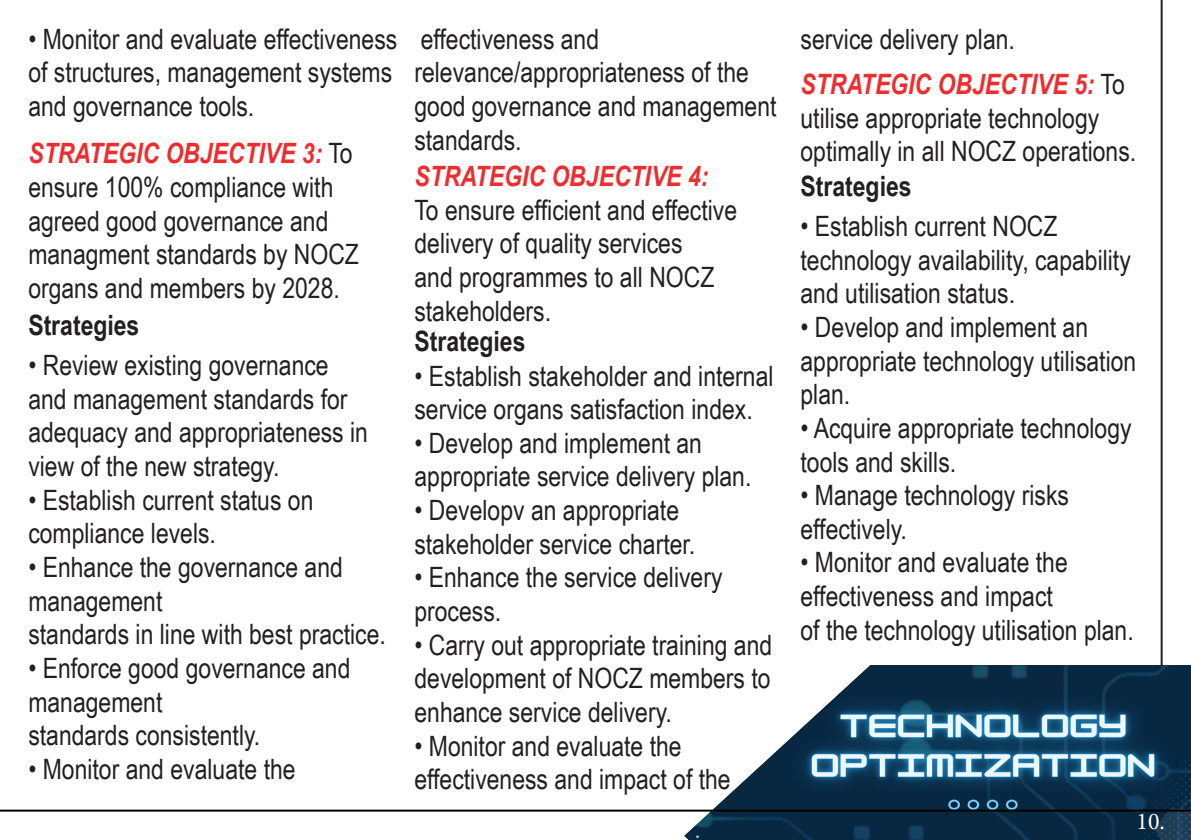
<style>
.page{position:relative;width:1191px;height:840px;background:#fff}
.page>*{position:absolute;margin:0;border:0;box-sizing:border-box;transform-origin:0 0}
.t1{font:28px/33.6px "Arial Narrow";color:#231f20}
.t2{font:700 28px "Arial Narrow";color:#231f20}
.t3{font:24px "Minion Pro";color:#fff}
.s1{font-weight:700;font-style:italic;color:#ee2d2e}
</style>
<div class="page">
<hr style="left:1160px;top:0;width:2px;height:839px;background:#231f20">
<img style="left:684px;top:664px;width:507px;height:175px">
<hr style="left:0;top:809px;width:1191px;height:2px;background:#000">
<p class="t1" style="left:28px;top:21px;width:370px">• Monitor and evaluate effectiveness of structures, management systems and governance tools.</p>
<p class="t1" style="left:28px;top:135px;width:332px"><span class="s1">STRATEGIC OBJECTIVE 3:</span> To ensure 100% compliance with agreed good governance and managment standards by NOCZ organs and members by 2028.</p>
<p class="t2" style="left:28px;top:304px;width:113px">Strategies</p>
<p class="t1" style="left:28px;top:347px;width:341px">• Review existing governance and management standards for adequacy and appropriateness in view of the new strategy.</p>
<p class="t1" style="left:28px;top:481px;width:286px">• Establish current status on compliance levels.</p>
<p class="t1" style="left:28px;top:549px;width:316px">• Enhance the governance and management</p>
<p class="t1" style="left:28px;top:616px;width:359px">standards in line with best practice.</p>
<p class="t1" style="left:28px;top:649px;width:324px">• Enforce good governance and management</p>
<p class="t1" style="left:28px;top:717px;width:233px">standards consistently.</p>
<p class="t1" style="left:28px;top:750px;width:269px">• Monitor and evaluate the</p>
<p class="t1" style="left:421px;top:21px;width:180px">effectiveness and</p>
<p class="t1" style="left:414px;top:55px;width:363px">relevance/appropriateness of the good governance and management standards.</p>
<p class="t1" style="left:414px;top:158px;width:324px"><span class="s1">STRATEGIC OBJECTIVE 4:<br></span>To ensure efficient and effective delivery of quality services<br>and programmes to all NOCZ stakeholders.</p>
<p class="t2" style="left:414px;top:320px;width:113px">Strategies</p>
<p class="t1" style="left:414px;top:357px;width:361px">• Establish stakeholder and internal service organs satisfaction index.</p>
<p class="t1" style="left:414px;top:425px;width:338px">• Develop and implement an appropriate service delivery plan.</p>
<p class="t1" style="left:414px;top:492px;width:282px">• Developv an appropriate stakeholder service charter.</p>
<p class="t1" style="left:414px;top:559px;width:309px">• Enhance the service delivery process.</p>
<p class="t1" style="left:414px;top:626px;width:359px;text-align:justify">• Carry out appropriate training and development of NOCZ members to enhance service delivery.</p>
<p class="t1" style="left:414px;top:727px;width:318px">• Monitor and evaluate the effectiveness and impact of the</p>
<p class="t1" style="left:800px;top:21px;width:216px">service delivery plan.</p>
<p class="t1" style="left:800px;top:66px;width:337px"><span class="s1">STRATEGIC OBJECTIVE 5:</span> To utilise appropriate technology optimally in all NOCZ operations.</p>
<p class="t2" style="left:800px;top:165px;width:113px">Strategies</p>
<p class="t1" style="left:800px;top:208px;width:332px">• Establish current NOCZ technology availability, capability and utilisation status.</p>
<p class="t1" style="left:800px;top:309px;width:337px">• Develop and implement an appropriate technology utilisation plan.</p>
<p class="t1" style="left:800px;top:410px;width:332px">• Acquire appropriate technology tools and skills.</p>
<p class="t1" style="left:800px;top:477px;width:270px">• Manage technology risks effectively.</p>
<p class="t1" style="left:800px;top:544px;width:269px">• Monitor and evaluate the effectiveness and impact</p>
<p class="t1" style="left:800px;top:611px;width:335px">of the technology utilisation plan.</p>
<p class="t3" style="left:1136px;top:804px;width:30px">10.</p>
</div>
